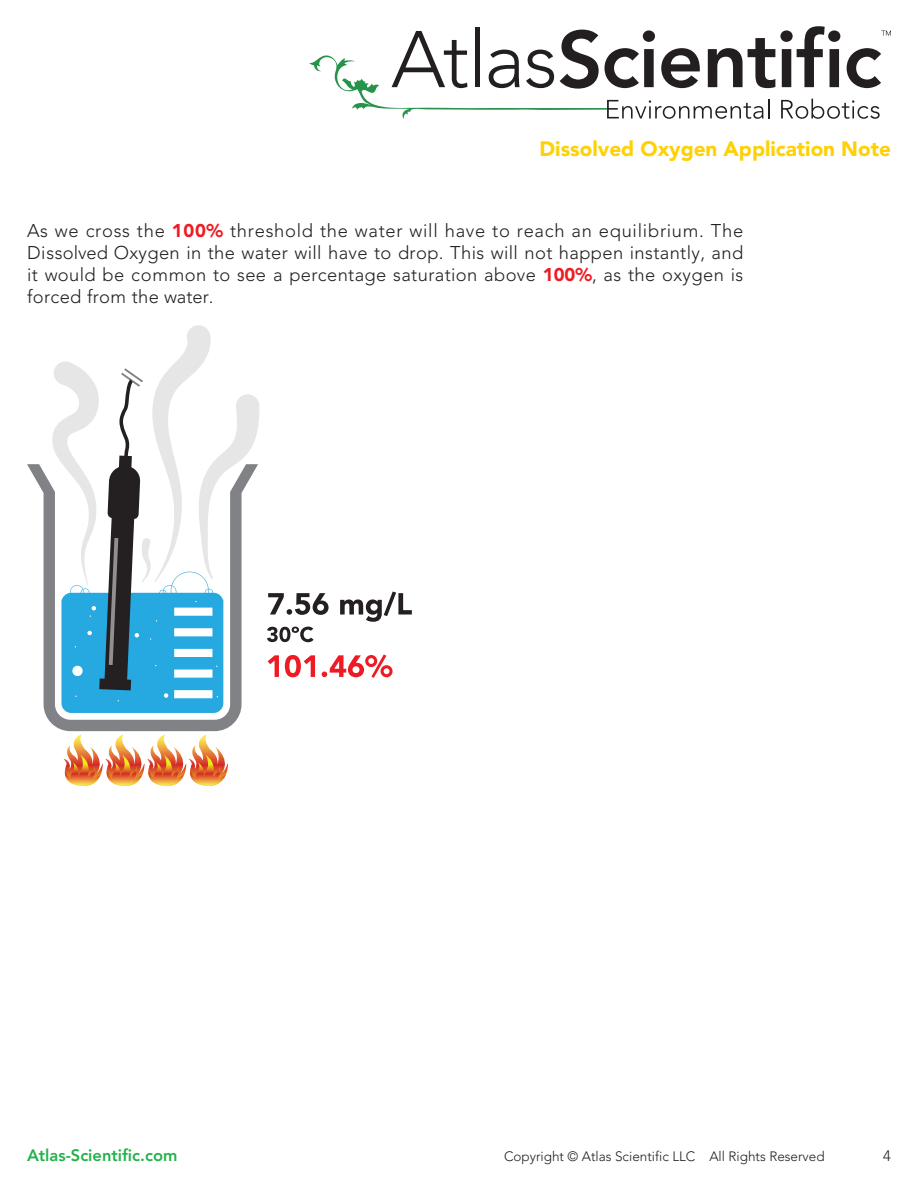
<style>
.page{position:relative;width:918px;height:1188px;background:#fff}
.page>*{position:absolute;margin:0;border:0;box-sizing:border-box;transform-origin:0 0}
.t1{font:900 20.7px "Avenir";color:#fed105}
.t2{font:300 18.3px/22px "Avenir";letter-spacing:.02em;color:#231f20;text-align:justify}
.t3{font:800 16.5px "Avenir";color:#23b24b}
.t4{font:300 15px "Avenir";color:#231f20}
.t5{font:300 13.5px "Avenir";color:#231f20}
.s1{font-weight:900;color:#ed1c24}
</style>
<div class="page">
<svg style="left:309px;top:26px;width:582px;height:93px"></svg>
<svg style="left:268px;top:593px;width:61px;height:22px"></svg>
<svg style="left:340px;top:592px;width:72px;height:30px"></svg>
<svg style="left:267px;top:627px;width:47px;height:15px"></svg>
<svg style="left:27px;top:464px;width:213px;height:267px"></svg>
<svg style="left:52px;top:325px;width:207px;height:388px"></svg>
<svg style="left:63px;top:734px;width:165px;height:52px"></svg>
<svg style="left:268px;top:655px;width:11px;height:22px"></svg>
<svg style="left:285px;top:655px;width:30px;height:22px"></svg>
<svg style="left:322px;top:654px;width:71px;height:24px"></svg>
<p class="t1" style="left:540px;top:136px;width:353px">Dissolved Oxygen Application Note</p>
<p class="t2" style="left:27px;top:220px;width:718px">As we cross the <span class="s1">100%</span> threshold the water will have to reach an equilibrium. The Dissolved Oxygen in the water will have to drop. This will not happen instantly, and it would be common to see a percentage saturation above <span class="s1">100%</span>, as the oxygen is forced from the water.</p>
<p class="t3" style="left:27px;top:1145px;width:152px">Atlas-Scientific.com</p>
<p class="t5" style="left:504px;top:1148px;width:322px">Copyright © Atlas Scientific LLC All Rights Reserved</p>
<p class="t4" style="left:883px;top:1147px;width:9px">4</p>
</div>
